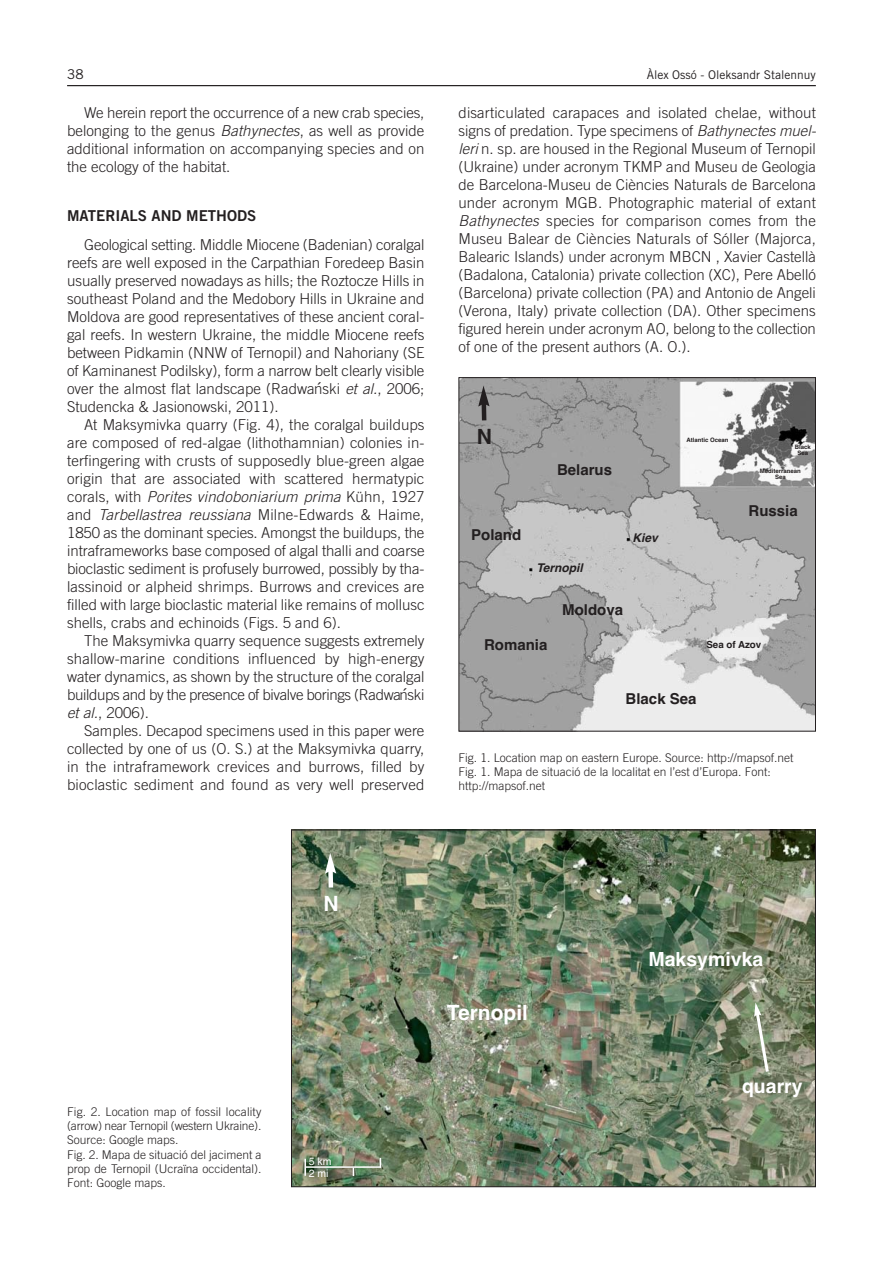
<style>
.page{position:relative;width:893px;height:1263px;background:#fff}
.page>*{position:absolute;margin:0;border:0;box-sizing:border-box;transform-origin:0 0}
.t1{font:700 21px "Helvetica";color:#fff}
.t2{font:700 21px "Helvetica";color:#231f20}
.t3{font:700 19.5px "Helvetica";color:#fff}
.t4{font:300 15px/18px "Trade Gothic";color:#231f20;text-align:justify}
.t5{font:300 15px "Trade Gothic";letter-spacing:-.025em;color:#231f20}
.t6{font:italic 300 15px "Trade Gothic";color:#231f20}
.t7{font:700 15px "Helvetica";color:#231f20}
.t8{font:15px "Trade Gothic Bold Two";color:#231f20}
.t9{font:15px "Lucida Grande";color:#231f20}
.t10{font:13.5px "Trade Gothic";color:#231f20}
.t11{font:300 12px/14.2px "Trade Gothic";color:#231f20}
.t12{font:12px "Trade Gothic";color:#231f20}
.t13{font:italic 700 12px "Helvetica";color:#231f20}
.t14{font:10.5px/12.6px "Helvetica";color:#fff}
.t15{font:700 9.75px "Helvetica";color:#231f20}
.t16{font:700 6px/6px "Helvetica";color:#231f20;text-align:center}
.s1{font-style:italic}
.s2{font-style:normal}
</style>
<div class="page">
<img style="left:293px;top:832px;width:520px;height:353px">
<hr style="left:67px;top:85px;width:748px;height:1px;background:#231f20">
<img style="left:460px;top:379px;width:353px;height:351px">
<div style="left:458px;top:377px;width:357px;height:355px;border:1px solid #231f20"></div>
<svg style="left:304px;top:1159px;width:2px;height:17px"></svg>
<hr style="left:306px;top:1166px;width:75px;height:2px;background:#fff">
<svg style="left:352px;top:1168px;width:2px;height:8px"></svg>
<svg style="left:379px;top:1158px;width:2px;height:10px"></svg>
<svg style="left:754px;top:1002px;width:16px;height:73px"></svg>
<svg style="left:478px;top:386px;width:11px;height:39px"></svg>
<svg style="left:325px;top:853px;width:11px;height:39px"></svg>
<p class="t10" style="left:67px;top:69px;width:18px">38</p>
<p class="t12" style="left:646px;top:70px;width:171px">Àlex Ossó - Oleksandr Stalennuy</p>
<p class="t4" style="left:67px;top:105px;width:359px;text-indent:17px">We herein report the occurrence of a new crab species, belonging to the genus <span class="s1">Bathynectes</span>, as well as provide additional information on accompanying species and on the ecology of the habitat.</p>
<p class="t8" style="left:67px;top:210px;width:190px">MATERIALS AND METHODS</p>
<p class="t4" style="left:67px;top:237px;width:359px;text-indent:17px">Geological setting. Middle Miocene (Badenian) coralgal reefs are well exposed in the Carpathian Foredeep Basin usually preserved nowadays as hills; the Roztocze Hills in southeast Poland and the Medobory Hills in Ukraine and Moldova are good representatives of these ancient coral&shy;gal reefs. In western Ukraine, the middle Miocene reefs between Pidkamin (NNW of Ternopil) and Nahoriany (SE of Kaminanest Podilsky), form a narrow belt clearly visible over the almost flat landscape (Radwanski <span class="s1">et al.</span>, 2006;</p>
<p class="t4" style="left:458px;top:105px;width:362px;text-align:left">disarticulated carapaces and isolated chelae, without signs of predation. Type specimens of <span class="s1">Bathynectes muel&shy;leri</span>n. sp. are housed in the Regional Museum of Ternopil (Ukraine) under acronym TKMP and Museu de Geologia de Barcelona-Museu de Ciències Naturals de Barcelona under acronym MGB. Photographic material of extant <span class="s1">Bathynectes</span> species for comparison comes from the Museu Balear de Ciències Naturals of Sóller (Majorca, Balearic Islands) under acronym MBCN , Xavier Castellà (Bada lona, Catalonia) private collection (XC), Pere Abelló (Barcelona) private collection (PA) and Antonio de Angeli (Verona, Italy) private collection (DA). Other specimens figured herein under acronym AO, belong to the collection of one of the present authors (A. O.).</p>
<p class="t9" style="left:315px;top:380px;width:11px">´</p>
<p class="t4" style="left:67px;top:399px;width:213px">Studencka &amp; Jasionowski, 2011).</p>
<p class="t4" style="left:84px;top:417px;width:342px">At Maksymivka quarry (Fig. 4), the coralgal buildups</p>
<p class="t4" style="left:67px;top:435px;width:359px">are composed of red-algae (lithothamnian) colonies in-</p>
<p class="t4" style="left:67px;top:453px;width:359px">terfingering with crusts of supposedly blue-green algae</p>
<p class="t4" style="left:67px;top:471px;width:359px">origin that are associated with scattered hermatypic</p>
<p class="t6" style="left:67px;top:491px;width:359px"><span class="s2">c o ra l s , w i t h</span> Porites vindoboniarium prima <span class="s2">K ü h n , 1 9 2 7</span></p>
<p class="t4" style="left:67px;top:507px;width:359px">and <span class="s1">Tarbellastrea reussiana</span> Milne-Edwards &amp; Haime,</p>
<p class="t4" style="left:67px;top:525px;width:359px">1850 as the dominant species. Amongst the buildups, the</p>
<p class="t4" style="left:67px;top:543px;width:359px">intraframeworks base composed of algal thalli and coarse</p>
<p class="t4" style="left:67px;top:561px;width:359px">bioclastic sediment is profusely burrowed, possibly by tha-</p>
<p class="t4" style="left:67px;top:579px;width:359px">lassinoid or alpheid shrimps. Burrows and crevices are</p>
<p class="t4" style="left:67px;top:597px;width:359px">filled with large bioclastic material like remains of mollusc</p>
<p class="t4" style="left:67px;top:615px;width:275px">shells, crabs and echinoids (Figs. 5 and 6).</p>
<p class="t4" style="left:84px;top:633px;width:342px">The Maksymivka quarry sequence suggests extremely</p>
<p class="t4" style="left:67px;top:651px;width:359px">shallow-marine conditions influenced by high-energy</p>
<p class="t4" style="left:67px;top:669px;width:359px">water dynamics, as shown by the structure of the coralgal</p>
<p class="t5" style="left:67px;top:689px;width:359px">buildups and by the presence of bivalve borings (Radwanski</p>
<p class="t9" style="left:400px;top:686px;width:11px">´</p>
<p class="t4" style="left:67px;top:705px;width:83px"><span class="s1">et al.</span>, 2006).</p>
<p class="t4" style="left:84px;top:723px;width:342px">Samples. Decapod specimens used in this paper were</p>
<p class="t4" style="left:67px;top:741px;width:359px">collected by one of us (O. S.) at the Maksymivka quarry,</p>
<p class="t4" style="left:67px;top:759px;width:359px">in the intraframework crevices and burrows, filled by</p>
<p class="t4" style="left:67px;top:777px;width:359px">bioclastic sediment and found as very well preserved</p>
<h1 class="t2" style="left:477px;top:425px;width:17px">N</h1>
<p class="t7" style="left:557px;top:461px;width:57px">Belarus</p>
<p class="t7" style="left:471px;top:526px;width:52px">Poland</p>
<p class="t13" style="left:536px;top:561px;width:48px">Ternopil</p>
<p class="t13" style="left:632px;top:530px;width:27px">Kiev</p>
<p class="t7" style="left:484px;top:636px;width:65px">Romania</p>
<p class="t7" style="left:562px;top:601px;width:62px">Moldova</p>
<p class="t16" style="left:686px;top:437px;width:44px">Atlantic Ocean</p>
<p class="t16" style="left:794px;top:444px;width:18px">Black<br>Sea</p>
<p class="t16" style="left:759px;top:468px;width:43px">Mediterranean<br>Sea</p>
<p class="t7" style="left:748px;top:502px;width:51px">Russia</p>
<p class="t15" style="left:706px;top:639px;width:56px">Sea of Azov</p>
<p class="t7" style="left:625px;top:691px;width:72px">Black Sea</p>
<p class="t11" style="left:458px;top:751px;width:336px">Fig. 1. Location map on eastern Europe. Source: http://mapsof.net<br>Fig. 1. Mapa de situació de la localitat en l’est d’Europa. Font: http://mapsof.net</p>
<h1 class="t1" style="left:323px;top:892px;width:17px">N</h1>
<p class="t11" style="left:67px;top:1106px;width:196px">Fig. 2. Location map of fossil locality (arrow) near Ternopil (western Ukraine).<br>Source: Google maps.<br>Fig. 2. Mapa de situació del jaciment a prop de Ternopil (Ucraïna occidental).<br>Font: Google maps.</p>
<p class="t14" style="left:309px;top:1155px;width:24px">5 km<br>2 mi</p>
<h1 class="t1" style="left:447px;top:1001px;width:83px">Ternopil</h1>
<h2 class="t3" style="left:648px;top:948px;width:116px">Maksymivka</h2>
<h2 class="t3" style="left:742px;top:1075px;width:62px">quarry</h2>
</div>
